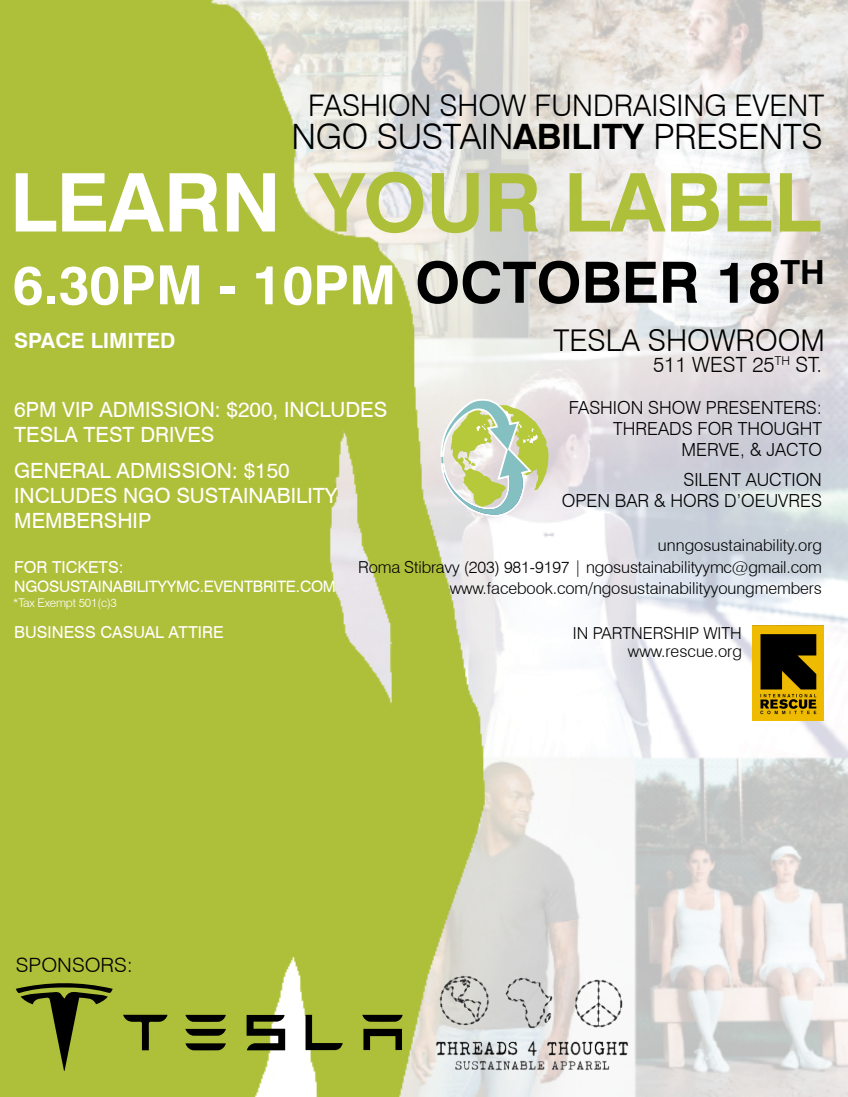
<style>
.page{position:relative;width:848px;height:1097px;background:#fff}
.page>*{position:absolute;margin:0;border:0;box-sizing:border-box;transform-origin:0 0}
.t1{font:700 81px "Swiss 721 BT";letter-spacing:-.005em;color:#aec03a}
.t2{font:700 54px "Swiss 721 BT";color:#fff}
.t3{font:300 34.95px "Swiss 721 BT";letter-spacing:-.01em;color:#000}
.t4{font:300 30px "Swiss 721 BT";color:#000}
.t5{font:300 29.7px "Swiss 721 BT";color:#000}
.t6{font:21px/25.2px "Swiss 721 BT";color:#fff}
.t7{font:300 21px "Swiss 721 BT";color:#000}
.t8{font:700 21px "Swiss 721 BT";color:#fff}
.t9{font:300 19.65px "Swiss 721 BT";color:#000;scale:1.07 1}
.t10{font:300 18px/21px "Swiss 721 BT";color:#000;text-align:right}
.t11{font:300 16.5px/21px "Swiss 721 BT";letter-spacing:-.005em;color:#000;text-align:right}
.t12{font:16.5px "Swiss 721 BT";color:#fff}
.t13{font:15.75px "Swiss 721 BT";letter-spacing:-.015em;color:#fff}
.t14{font:300 12px "Swiss 721 BT";letter-spacing:-.015em;color:#fff}
.s1{font-weight:700}
.s2{color:#fff}
.s3{font-size:57px;color:#000}
</style>
<div class="page">
<img style="left:0;top:0;width:848px;height:1096px">
<svg style="left:440px;top:399px;width:108px;height:117px;background:#cbd8ae"></svg>
<svg style="left:246px;top:1014px;width:39px;height:36px"></svg>
<svg style="left:363px;top:1028px;width:39px;height:22px"></svg>
<svg style="left:123px;top:1014px;width:44px;height:36px;background:#798628"></svg>
<svg style="left:305px;top:1014px;width:38px;height:36px"></svg>
<svg style="left:16px;top:981px;width:97px;height:89px;background:#85932c"></svg>
<svg style="left:185px;top:1028px;width:41px;height:7px"></svg>
<svg style="left:185px;top:1043px;width:41px;height:7px"></svg>
<svg style="left:185px;top:1014px;width:41px;height:7px"></svg>
<svg style="left:362px;top:1014px;width:40px;height:7px"></svg>
<img style="left:424px;top:970px;width:215px;height:110px">
<img style="left:752px;top:625px;width:71px;height:95px">
<h3 class="t5" style="left:308px;top:88px;width:517px">FASHION SHOW FUNDRAISING EVENT</h3>
<h3 class="t3" style="left:291px;top:116px;width:532px">NGO SUSTAIN<span class="s1">ABILITY</span> PRESENTS</h3>
<h1 class="t1" style="left:10px;top:153px;width:812px"><span class="s2">LEARN</span> YOUR LABEL</h1>
<h2 class="t2" style="left:13px;top:252px;width:813px">6.30PM - 10PM <span class="s3">OCTOBER 18</span><sup>TH</sup></h2>
<p class="t8" style="left:14px;top:328px;width:163px">SPACE LIMITED</p>
<h3 class="t4" style="left:553px;top:322px;width:273px">TESLA SHOWROOM</h3>
<p class="t7" style="left:653px;top:351px;width:170px">511 WEST 25<sup>TH</sup> ST.</p>
<p class="t10" style="left:568px;top:397px;width:255px">FASHION SHOW PRESENTERS:<br>THREADS FOR THOUGHT<br>MERVE, &amp; JACTO</p>
<p class="t10" style="left:562px;top:469px;width:261px">SILENT AUCTION<br>OPEN BAR &amp; HORS D’OEUVRES</p>
<p class="t11" style="left:358px;top:535px;width:465px">unngosustainability.org<br>Roma Stibravy (203) 981-9197 | ngosustainabilityymc@gmail.com www.facebook.com/ngosustainabilityyoungmembers</p>
<p class="t6" style="left:14px;top:396px;width:374px">6PM VIP ADMISSION: $200, INCLUDES<br>TESLA TEST DRIVES</p>
<p class="t6" style="left:14px;top:458px;width:325px">GENERAL ADMISSION: $150<br>INCLUDES NGO SUSTAINABILITY<br>MEMBERSHIP</p>
<p class="t12" style="left:14px;top:557px;width:111px">FOR TICKETS:</p>
<p class="t13" style="left:14px;top:577px;width:323px">NGOSUSTAINABILITYYMC.EVENTBRITE.COM</p>
<p class="t12" style="left:14px;top:622px;width:211px">BUSINESS CASUAL ATTIRE</p>
<p class="t11" style="left:573px;top:623px;width:170px;line-height:18px">IN PARTNERSHIP WITH www.rescue.org</p>
<p class="t14" style="left:13px;top:595px;width:106px">*Tax Exempt 501(c)3</p>
<p class="t9" style="left:16px;top:952px;width:111px">SPONSORS:</p>
</div>
